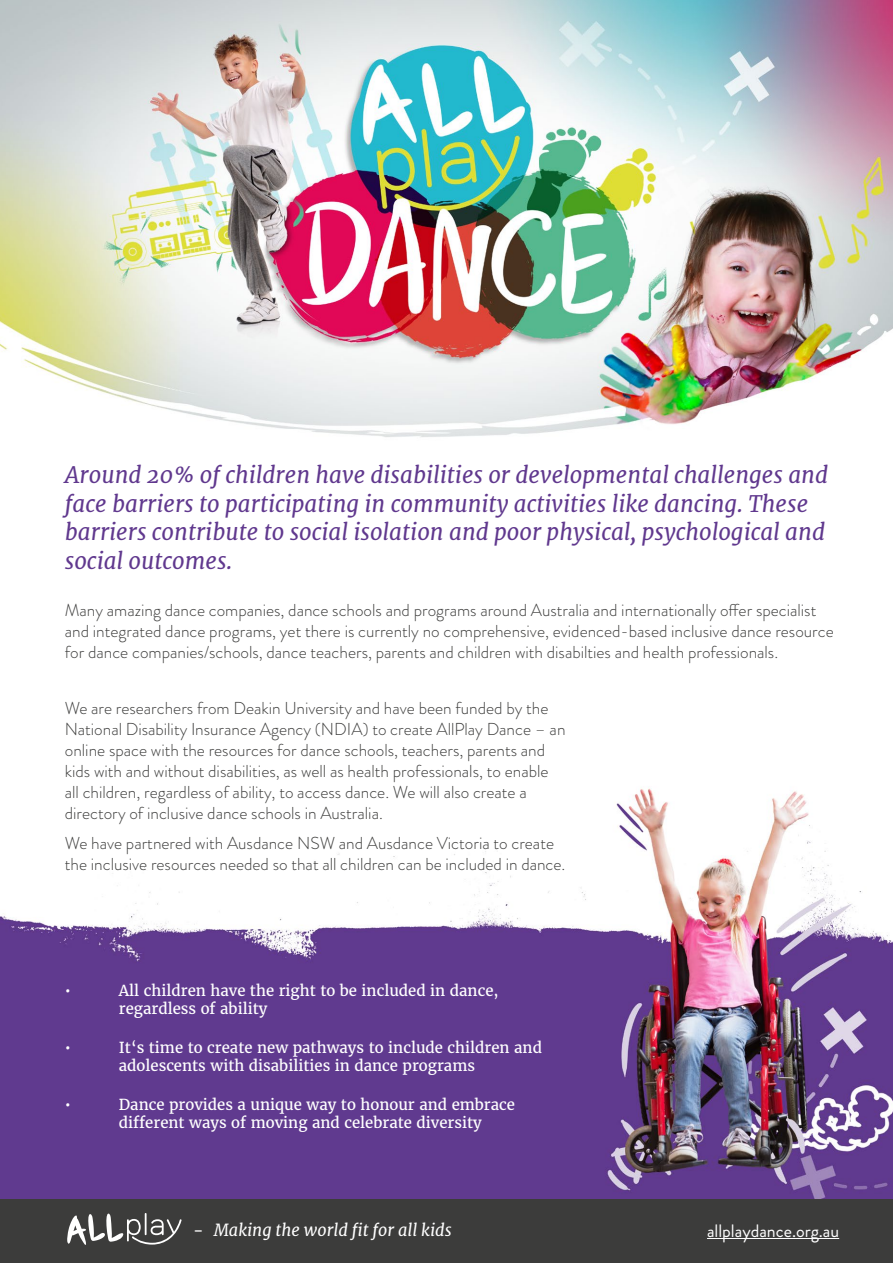
<style>
.page{position:relative;width:893px;height:1263px;background:#fff}
.page>*{position:absolute;margin:0;border:0;box-sizing:border-box;transform-origin:0 0}
.t1{font:italic 22.5px/28.5px "Merriweather";color:#60388e}
.t2{font:18px "Brandon Grotesque";color:#fff}
.t3{font:300 17.25px/21px "Brandon Grotesque";color:#3c3c3b}
.t4{font:italic 16.5px "Merriweather";color:#fff}
.t5{font:15px/18px "Merriweather";color:#fff}
.s1{font-style:normal}
</style>
<div class="page">
<img style="left:0;top:788px;width:893px;height:411px">
<div style="left:0;top:1199px;width:893px;height:64px;background:#3c3c3b"></div>
<img style="left:0;top:0;width:893px;height:437px">
<svg style="left:67px;top:1213px;width:115px;height:32px"></svg>
<hr style="left:707px;top:1238px;width:132px;height:1px;background:#fff">
<p class="t1" style="left:65px;top:461px;width:765px">Around 20% of children have disabilities or developmental challenges and face barriers to participating in community activities like dancing. These barriers contribute to social isolation and poor physical, psychological and social outcomes.</p>
<p class="t3" style="left:65px;top:600px;width:770px">Many amazing dance companies, dance schools and programs around Australia and internationally offer specialist and integrated dance programs, yet there is currently no comprehensive, evidenced-based inclusive dance resource for dance companies/schools, dance teachers, parents and children with disabilties and health professionals.</p>
<p class="t3" style="left:65px;top:698px;width:502px">We are researchers from Deakin University and have been funded by the National Disability Insurance Agency (NDIA) to create AllPlay Dance – an online space with the resources for dance schools, teachers, parents and kids with and without disabilities, as well as health professionals, to enable all children, regardless of ability, to access dance. We will also create a directory of inclusive dance schools in Australia.</p>
<p class="t3" style="left:65px;top:832px;width:502px">We have partnered with Ausdance NSW and Ausdance Victoria to create the inclusive resources needed so that all children can be included in dance.</p>
<p class="t5" style="left:65px;top:981px;width:8px">•</p>
<p class="t5" style="left:119px;top:981px;width:381px">All children have the right to be included in dance, regardless of ability</p>
<p class="t5" style="left:65px;top:1038px;width:8px">•</p>
<p class="t5" style="left:119px;top:1038px;width:425px">It‘s time to create new pathways to include children and adolescents with disabilities in dance programs</p>
<p class="t5" style="left:65px;top:1095px;width:8px">•</p>
<p class="t5" style="left:119px;top:1095px;width:398px">Dance provides a unique way to honour and embrace different ways of moving and celebrate diversity</p>
<p class="t4" style="left:193px;top:1219px;width:260px"><span class="s1">-</span> Making the world fit for all kids</p>
<p class="t2" style="left:707px;top:1218px;width:134px">allplaydance.org.au</p>
</div>
